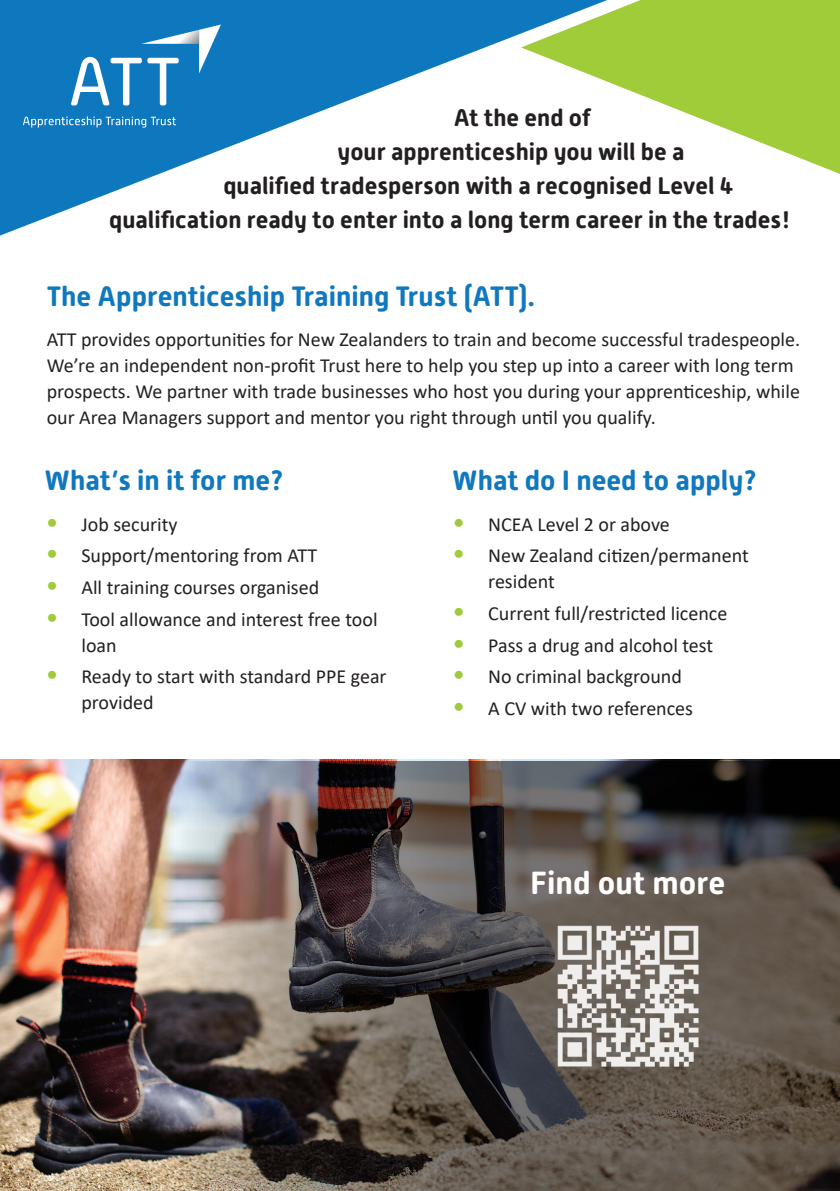
<style>
.page{position:relative;width:840px;height:1191px;background:#fff}
.page>*{position:absolute;margin:0;border:0;box-sizing:border-box;transform-origin:0 0}
.t1{font:700 32px "Alwyn New Rounded";color:#fff}
.t2{font:700 28px "Alwyn New Rounded";color:#1078bf}
.t3{font:700 24px "Alwyn New Rounded";color:#231f20}
.t4{font:20px/26px "Calibri";color:#231f20}
.s1{font-family:"Alwyn New Rounded";font-size:26px;color:#9fcb3a}
</style>
<div class="page">
<svg style="left:640px;top:0;width:199px;height:174px;fill:#a1cc3a"></svg>
<svg style="left:607px;top:0;width:33px;height:95px;background:#aed356"></svg>
<svg style="left:0;top:0;width:607px;height:236px"></svg>
<img style="left:0;top:760px;width:839px;height:431px">
<svg style="left:71px;top:25px;width:150px;height:80px"></svg>
<svg style="left:23px;top:116px;width:153px;height:12px;background:#4094cc"></svg>
<img style="left:47px;top:761px;width:792px;height:430px">
<img style="left:548px;top:916px;width:159px;height:159px">
<p class="t3" style="left:453px;top:104px;width:138px">At the end of</p>
<p class="t3" style="left:337px;top:138px;width:348px">your apprenticeship you will be a</p>
<p class="t3" style="left:223px;top:172px;width:511px">qualified tradesperson with a recognised Level 4</p>
<p class="t3" style="left:109px;top:206px;width:682px">qualification ready to enter into a long term career in the trades!</p>
<h2 class="t2" style="left:47px;top:280px;width:489px">The Apprenticeship Training Trust (ATT).</h2>
<p class="t4" style="left:47px;top:326px;width:754px">ATT provides opportunities for New Zealanders to train and become successful tradespeople.<br>We’re an independent non-profit Trust here to help you step up into a career with long term prospects. We partner with trade businesses who host you during your apprenticeship, while our Area Managers support and mentor you right through until you qualify.</p>
<h2 class="t2" style="left:45px;top:464px;width:240px">What’s in it for me?</h2>
<p class="t4" style="left:45px;top:510px;width:134px"><span class="s1">•</span> Job security</p>
<p class="t4" style="left:45px;top:542px;width:273px"><span class="s1">•</span> Support/mentoring from ATT</p>
<p class="t4" style="left:45px;top:574px;width:275px"><span class="s1">•</span> All training courses organised</p>
<p class="t4" style="left:81px;top:605px;width:297px;text-indent:-36px"><span class="s1">•</span> Tool allowance and interest free tool loan</p>
<p class="t4" style="left:81px;top:663px;width:306px;text-indent:-36px"><span class="s1">•</span> Ready to start with standard PPE gear provided</p>
<h2 class="t2" style="left:452px;top:464px;width:306px">What do I need to apply?</h2>
<p class="t4" style="left:452px;top:510px;width:219px"><span class="s1">•</span> NCEA Level 2 or above</p>
<p class="t4" style="left:488px;top:542px;width:262px;text-indent:-36px"><span class="s1">•</span> New Zealand citizen/permanent resident</p>
<p class="t4" style="left:452px;top:600px;width:276px"><span class="s1">•</span> Current full/restricted licence</p>
<p class="t4" style="left:452px;top:631px;width:262px"><span class="s1">•</span> Pass a drug and alcohol test</p>
<p class="t4" style="left:452px;top:663px;width:231px"><span class="s1">•</span> No criminal background</p>
<p class="t4" style="left:452px;top:695px;width:242px"><span class="s1">•</span> A CV with two references</p>
<h1 class="t1" style="left:530px;top:864px;width:197px">Find out more</h1>
</div>
